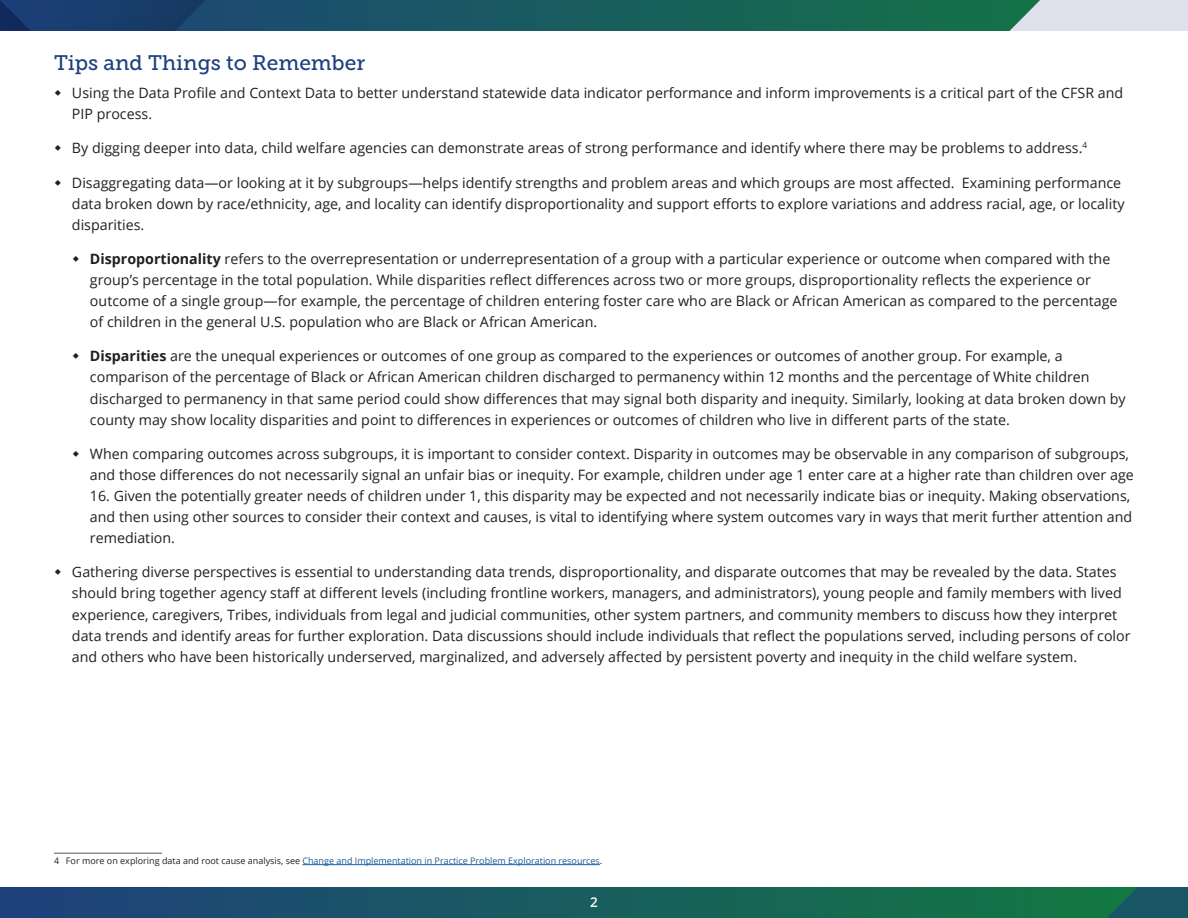
<style>
.page{position:relative;width:1188px;height:918px;background:#fff}
.page>*{position:absolute;margin:0;border:0;box-sizing:border-box;transform-origin:0 0}
.t1{font:21px "Museo Slab 500";color:#1e407e}
.t2{font:14.25px/21px "Open Sans";color:#231f20}
.t3{font:600 13.5px "Open Sans";color:#fff}
.t4{font:9px "Open Sans";color:#175d9e}
.s1{font-weight:700}
.s2{color:#231f20}
</style>
<div class="page">
<div style="left:0;top:887px;width:1188px;height:31px;background:linear-gradient(to right,#1e407d,#137b3e)"></div>
<svg style="left:1107px;top:887px;width:81px;height:31px;background:#175b5e"></svg>
<div style="left:0;top:0;width:1188px;height:208px;background:#195c5f"></div>
<svg style="left:777px;top:0;width:411px;height:31px;fill:#167052"></svg>
<svg style="left:0;top:0;width:363px;height:31px"></svg>
<div style="left:0;top:31px;width:1188px;height:856px;background:#fff"></div>
<hr style="left:1040px;top:0;width:148px;height:1px;background:#fff">
<hr style="left:54px;top:853px;width:108px;height:1px;background:#57585a">
<hr style="left:302px;top:864px;width:298px;height:1px;background:#175d9e">
<h3 class="t1" style="left:54px;top:51px;width:313px">Tips and Things to Remember</h3>
<p class="t2" style="left:72px;top:81px;width:1053px">Using the Data Profile and Context Data to better understand statewide data indicator performance and inform improvements is a critical part of the CFSR and<br>PIP process.</p>
<p class="t2" style="left:72px;top:137px;width:1017px">By digging deeper into data, child welfare agencies can demonstrate areas of strong performance and identify where there may be problems to address.<sup>4</sup></p>
<p class="t2" style="left:72px;top:171px;width:1054px">Disaggregating data—or looking at it by subgroups—helps identify strengths and problem areas and which groups are most affected. Examining performance data broken down by race/ethnicity, age, and locality can identify disproportionality and support efforts to explore variations and address racial, age, or locality disparities.</p>
<p class="t2" style="left:90px;top:248px;width:1029px"><span class="s1">Disproportionality</span> refers to the overrepresentation or underrepresentation of a group with a particular experience or outcome when compared with the group’s percentage in the total population. While disparities reflect differences across two or more groups, disproportionality reflects the experience or outcome of a single group—for example, the percentage of children entering foster care who are Black or African American as compared to the percentage of children in the general U.S. population who are Black or African American.</p>
<p class="t2" style="left:90px;top:345px;width:1037px"><span class="s1">Disparities</span> are the unequal experiences or outcomes of one group as compared to the experiences or outcomes of another group. For example, a comparison of the percentage of Black or African American children discharged to permanency within 12 months and the percentage of White children discharged to permanency in that same period could show differences that may signal both disparity and inequity. Similarly, looking at data broken down by county may show locality disparities and point to differences in experiences or outcomes of children who live in different parts of the state.</p>
<p class="t2" style="left:90px;top:443px;width:1045px">When comparing outcomes across subgroups, it is important to consider context. Disparity in outcomes may be observable in any comparison of subgroups, and those differences do not necessarily signal an unfair bias or inequity. For example, children under age 1 enter care at a higher rate than children over age</p>
<p class="t2" style="left:90px;top:485px;width:1044px">16. Given the potentially greater needs of children under 1, this disparity may be expected and not necessarily indicate bias or inequity. Making observations, and then using other sources to consider their context and causes, is vital to identifying where system outcomes vary in ways that merit further attention and remediation.</p>
<p class="t2" style="left:72px;top:561px;width:1060px">Gathering diverse perspectives is essential to understanding data trends, disproportionality, and disparate outcomes that may be revealed by the data. States should bring together agency staff at different levels (including frontline workers, managers, and administrators), young people and family members with lived experience, caregivers, Tribes, individuals from legal and judicial communities, other system partners, and community members to discuss how they interpret data trends and identify areas for further exploration. Data discussions should include individuals that reflect the populations served, including persons of color and others who have been historically underserved, marginalized, and adversely affected by persistent poverty and inequity in the child welfare system.</p>
<p class="t4" style="left:54px;top:855px;width:550px"><span class="s2">4 For more on exploring data and root cause analysis, see</span> Change and Implementation in Practice Problem Exploration resources<span class="s2">.</span></p>
<p class="t3" style="left:590px;top:893px;width:9px">2</p>
</div>
